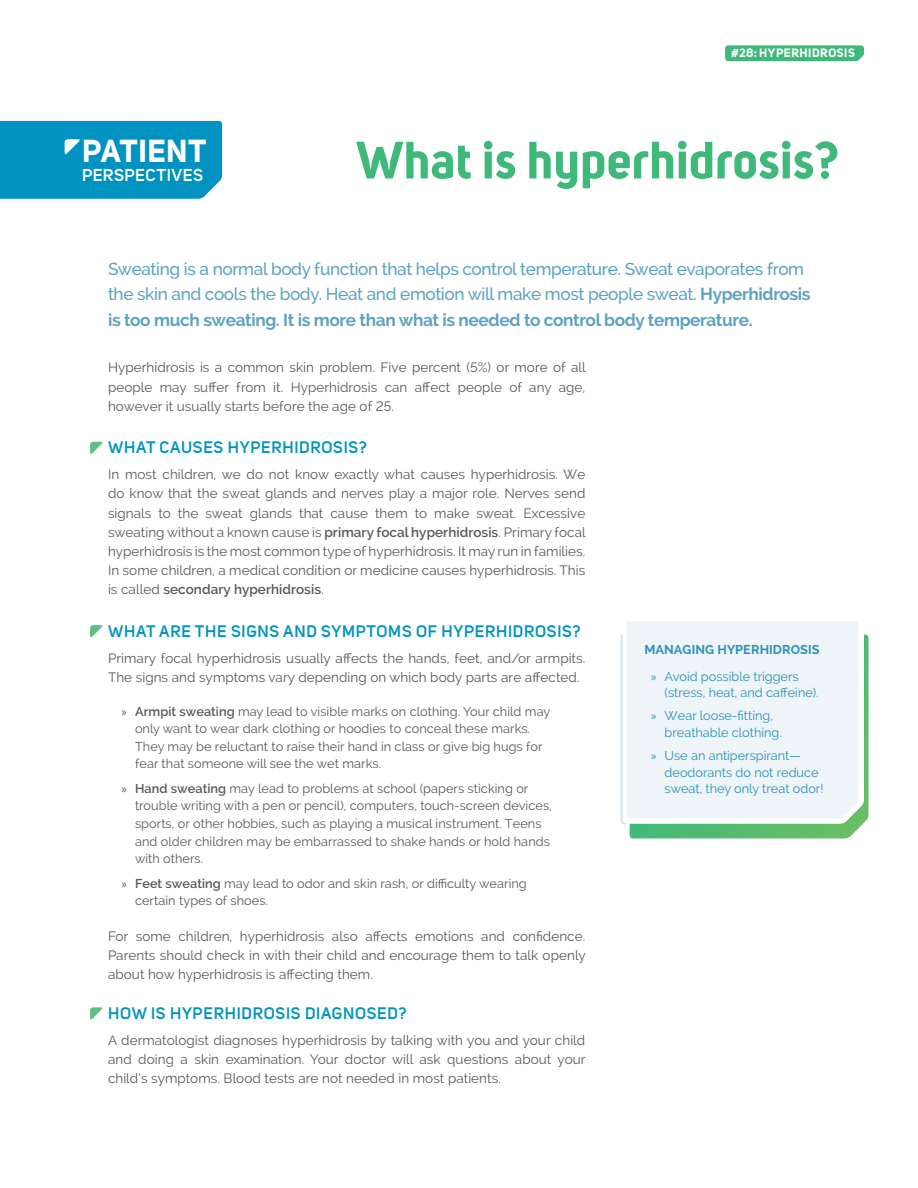
<style>
.page{position:relative;width:918px;height:1188px;background:#fff}
.page>*{position:absolute;margin:0;border:0;box-sizing:border-box;transform-origin:0 0}
.t1{font:700 51.75px "Uni Sans";color:#3fb97a}
.t2{font:700 31.5px "Uni Sans";letter-spacing:.01em;color:#fff}
.t3{font:500 17.25px/25.5px "Raleway";letter-spacing:-.02em;color:#5da2c2}
.t4{font:600 17.1px "Uni Sans";letter-spacing:.025em;color:#fff}
.t5{font:600 16.5px "Uni Sans";letter-spacing:.045em;color:#0093c1}
.t6{font:13.5px/19.2px "Raleway";letter-spacing:.005em;color:#57585a;text-align:justify}
.t7{font:12.75px/17.5px "Raleway";letter-spacing:.005em;color:#57585a}
.t8{font:12.75px/23.2px "Raleway";color:#2b93b6}
.t9{font:700 12.75px/26.5px "Raleway";letter-spacing:.005em;color:#2b93b6}
.t10{font:700 12px "Uni Sans";letter-spacing:.045em;color:#fff}
.s1{font-weight:700}
.s2{font-weight:600}
.s3{font-family:"Myriad Pro"}
.s4{font-family:"Myriad Pro";font-weight:400}
.s5{font-weight:400}
</style>
<div class="page">
<svg style="left:630px;top:635px;width:238px;height:203px;background:#60bf77"></svg>
<svg style="left:725px;top:45px;width:139px;height:16px;background:#45bb7e"></svg>
<svg style="left:90px;top:625px;width:13px;height:13px"></svg>
<svg style="left:90px;top:1007px;width:13px;height:13px"></svg>
<svg style="left:90px;top:442px;width:13px;height:12px"></svg>
<div style="left:0;top:121px;width:222px;height:78px;background:#0093c1"></div>
<svg style="left:626px;top:621px;width:241px;height:206px;background:#eaf2f4"></svg>
<svg style="left:620px;top:633px;width:8px;height:193px"></svg>
<h2 class="t2" style="left:82px;top:131px;width:126px">PATIENT</h2>
<p class="t4" style="left:82px;top:162px;width:123px">PERSPECTIVES</p>
<p class="t10" style="left:731px;top:46px;width:125px">#28: HYPERHIDROSIS</p>
<h1 class="t1" style="left:356px;top:128px;width:484px">What is hyperhidrosis?</h1>
<p class="t3" style="left:108px;top:256px;width:704px">Sweating is a normal body function that helps control temperature. Sweat evaporates from the skin and cools the body. Heat and emotion will make most people sweat. <span class="s1">Hyperhidrosis is too much sweating. It is more than what is needed to control body temperature.</span></p>
<p class="t6" style="left:108px;top:358px;width:479px">Hyperhidrosis is a common skin problem. Five percent (5%) or more of all people may suffer from it. Hyperhidrosis can affect people of any age, however it usually starts before the age of 25.</p>
<p class="t5" style="left:108px;top:435px;width:260px">WHAT CAUSES HYPERHIDROSIS?</p>
<p class="t6" style="left:108px;top:465px;width:479px">In most children, we do not know exactly what causes hyperhidrosis. We do know that the sweat glands and nerves play a major role. Nerves send signals to the sweat glands that cause them to make sweat. Excessive sweating without a known cause is <span class="s2">primary focal hyperhidrosis</span>. Primary focal hyperhidrosis is the most common type of hyperhidrosis. It may run in families.<br>In some children, a medical condition or medicine causes hyperhidrosis. This is called <span class="s2">secondary hyperhidrosis</span>.</p>
<p class="t5" style="left:108px;top:619px;width:474px">WHAT ARE THE SIGNS AND SYMPTOMS OF HYPERHIDROSIS?</p>
<p class="t6" style="left:108px;top:648px;width:479px">Primary focal hyperhidrosis usually affects the hands, feet, and/or armpits.<br>The signs and symptoms vary depending on which body parts are affected.</p>
<p class="t7" style="left:135px;top:702px;width:417px;text-indent:-14px"><span class="s3">»</span> <span class="s2">Armpit sweating</span> may lead to visible marks on clothing. Your child may only want to wear dark clothing or hoodies to conceal these marks.<br>They may be reluctant to raise their hand in class or give big hugs for fear that someone will see the wet marks.</p>
<p class="t7" style="left:135px;top:780px;width:418px;text-indent:-14px"><span class="s3">»</span> <span class="s2">Hand sweating</span> may lead to problems at school (papers sticking or trouble writing with a pen or pencil), computers, touch-screen devices, sports, or other hobbies, such as playing a musical instrument. Teens and older children may be embarrassed to shake hands or hold hands with others.</p>
<p class="t7" style="left:135px;top:874px;width:393px;text-indent:-14px"><span class="s3">»</span> <span class="s2">Feet sweating</span> may lead to odor and skin rash, or difficulty wearing certain types of shoes.</p>
<p class="t6" style="left:108px;top:926px;width:479px">For some children, hyperhidrosis also affects emotions and confidence.<br>Parents should check in with their child and encourage them to talk openly about how hyperhidrosis is affecting them.</p>
<p class="t5" style="left:108px;top:1001px;width:300px">HOW IS HYPERHIDROSIS DIAGNOSED?</p>
<p class="t6" style="left:108px;top:1030px;width:479px">A dermatologist diagnoses hyperhidrosis by talking with you and your child and doing a skin examination. Your doctor will ask questions about your child’s symptoms. Blood tests are not needed in most patients.</p>
<p class="t9" style="left:651px;top:637px;width:170px;text-indent:-7px">MANAGING HYPERHIDROSIS <span class="s4">»</span> <span class="s5">Avoid possible triggers</span></p>
<p class="t8" style="left:651px;top:681px;width:169px;text-indent:14px">(stress, heat, and caffeine). <span class="s3">»</span> Wear loose-fitting,</p>
<p class="t8" style="left:651px;top:721px;width:151px;text-align:center">breathable clothing.<br><span class="s3">»</span> Use an antiperspirant—</p>
<p class="t8" style="left:665px;top:764px;width:160px;line-height:16.5px">deodorants do not reduce sweat, they only treat odor!</p>
</div>
